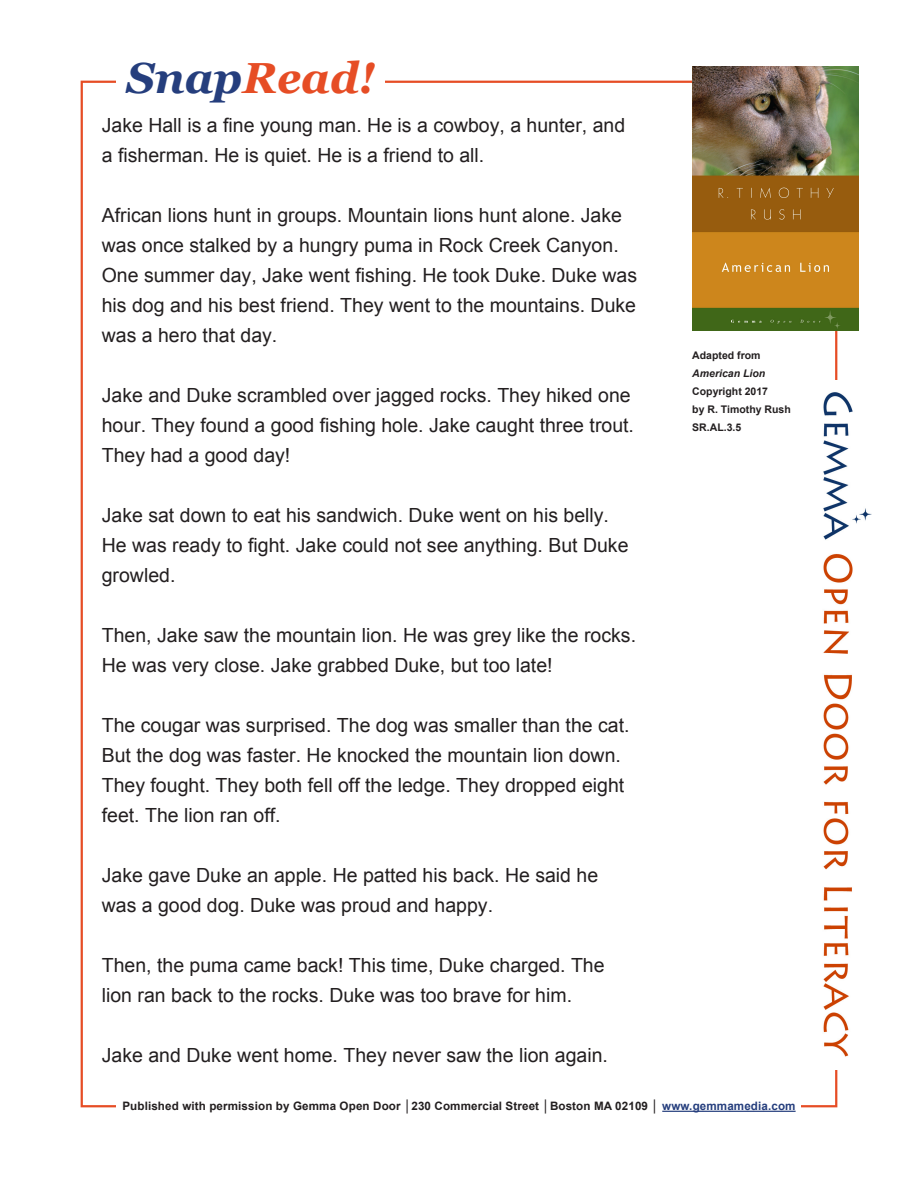
<style>
.page{position:relative;width:918px;height:1188px;background:#fff}
.page>*{position:absolute;margin:0;border:0;box-sizing:border-box;transform-origin:0 0}
.t1{font:italic 700 43.5px "Georgia";color:#e64d25}
.main_text{font:19.5px/30px "Arial";color:#231f20}
.t2{font:700 11.7px "Arial";letter-spacing:.01em;color:#231f20}
.t3{font:700 10.5px/18px "Arial";color:#231f20}
.s1{color:#253e7d}
.s2{font-style:italic}
</style>
<div class="page">
<img style="left:692px;top:66px;width:166px;height:264px">
<img style="left:823px;top:392px;width:48px;height:665px">
<hr style="left:662px;top:1111px;width:134px;height:1px;background:#253e7d">
<p class="t1" style="left:126px;top:45px;width:250px"><span class="s1">Snap</span>Read!</p>
<p class="main_text" style="left:102px;top:111px;width:525px">Jake Hall is a fine young man. He is a cowboy, a hunter, and a fisherman. He is quiet. He is a friend to all.</p>
<p class="main_text" style="left:102px;top:201px;width:537px">African lions hunt in groups. Mountain lions hunt alone. Jake was once stalked by a hungry puma in Rock Creek Canyon.<br>One summer day, Jake went fishing. He took Duke. Duke was his dog and his best friend. They went to the mountains. Duke was a hero that day.</p>
<p class="main_text" style="left:102px;top:381px;width:534px">Jake and Duke scrambled over jagged rocks. They hiked one hour. They found a good fishing hole. Jake caught three trout.<br>They had a good day!</p>
<p class="main_text" style="left:102px;top:501px;width:528px">Jake sat down to eat his sandwich. Duke went on his belly.<br>He was ready to fight. Jake could not see anything. But Duke growled.</p>
<p class="main_text" style="left:102px;top:621px;width:536px">Then, Jake saw the mountain lion. He was grey like the rocks.<br>He was very close. Jake grabbed Duke, but too late!</p>
<p class="main_text" style="left:102px;top:711px;width:529px">The cougar was surprised. The dog was smaller than the cat.<br>But the dog was faster. He knocked the mountain lion down.<br>They fought. They both fell off the ledge. They dropped eight feet. The lion ran off.</p>
<p class="main_text" style="left:102px;top:861px;width:498px">Jake gave Duke an apple. He patted his back. He said he was a good dog. Duke was proud and happy.</p>
<p class="main_text" style="left:102px;top:951px;width:504px">Then, the puma came back! This time, Duke charged. The lion ran back to the rocks. Duke was too brave for him.</p>
<p class="t3" style="left:692px;top:346px;width:100px">Adapted from<br><span class="s2">American Lion<br></span>Copyright 2017<br>by R. Timothy Rush<br>SR.AL.3.5</p>
<p class="main_text" style="left:102px;top:1041px;width:508px">Jake and Duke went home. They never saw the lion again.</p>
<p class="t2" style="left:122px;top:1098px;width:675px">Published with permission by Gemma Open Door │230 Commercial Street │Boston MA 02109 │ <span class="s1">www.gemmamedia.com</span></p>
</div>
